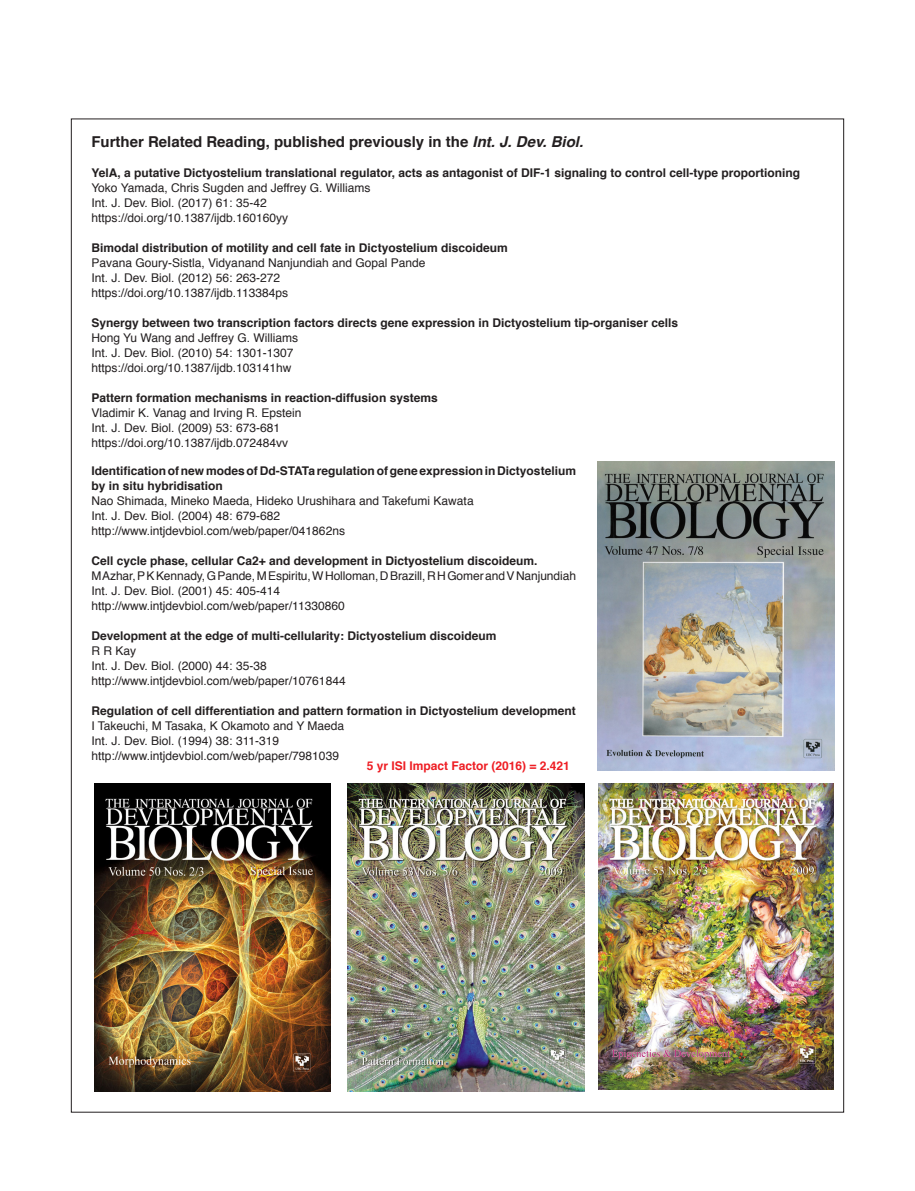
<style>
.page{position:relative;width:915px;height:1191px;background:#fff}
.page>*{position:absolute;margin:0;border:0;box-sizing:border-box;transform-origin:0 0}
._0-TitleSmall-2{font:700 15px "Helvetica";color:#231f20}
._0-RelatedArticles{font:12px "Helvetica";color:#231f20}
._0-RelatedArticles-2{font:700 12px/15px "Helvetica";color:#231f20}
._0-TitleSmall-2-2{font:700 12px "Helvetica";color:#ee1d23}
.s1{font-style:italic}
</style>
<div class="page">
<img style="left:597px;top:462px;width:237px;height:308px">
<img style="left:347px;top:783px;width:237px;height:308px">
<img style="left:598px;top:784px;width:235px;height:306px">
<img style="left:94px;top:783px;width:236px;height:308px">
<p class="_0-TitleSmall-2" style="left:91px;top:130px;width:493px">Further Related Reading, published previously in the <span class="s1">Int. J. Dev. Biol.</span></p>
<p class="_0-RelatedArticles-2" style="left:91px;top:165px;width:710px">YelA, a putative Dictyostelium translational regulator, acts as antagonist of DIF-1 signaling to control cell-type proportioning</p>
<p class="_0-RelatedArticles" style="left:91px;top:178px;width:281px">Yoko Yamada, Chris Sugden and Jeffrey G. Williams</p>
<p class="_0-RelatedArticles" style="left:91px;top:193px;width:177px">Int. J. Dev. Biol. (2017) 61: 35-42</p>
<p class="_0-RelatedArticles" style="left:91px;top:208px;width:198px">https://doi.org/10.1387/ijdb.160160yy</p>
<p class="_0-RelatedArticles-2" style="left:91px;top:240px;width:418px">Bimodal distribution of motility and cell fate in Dictyostelium discoideum</p>
<p class="_0-RelatedArticles" style="left:91px;top:253px;width:335px">Pavana Goury-Sistla, Vidyanand Nanjundiah and Gopal Pande</p>
<p class="_0-RelatedArticles" style="left:91px;top:268px;width:190px">Int. J. Dev. Biol. (2012) 56: 263-272</p>
<p class="_0-RelatedArticles" style="left:91px;top:283px;width:198px">https://doi.org/10.1387/ijdb.113384ps</p>
<p class="_0-RelatedArticles-2" style="left:91px;top:315px;width:588px">Synergy between two transcription factors directs gene expression in Dictyostelium tip-organiser cells</p>
<p class="_0-RelatedArticles" style="left:91px;top:328px;width:208px">Hong Yu Wang and Jeffrey G. Williams</p>
<p class="_0-RelatedArticles" style="left:91px;top:343px;width:203px">Int. J. Dev. Biol. (2010) 54: 1301-1307</p>
<p class="_0-RelatedArticles" style="left:91px;top:358px;width:202px">https://doi.org/10.1387/ijdb.103141hw</p>
<p class="_0-RelatedArticles-2" style="left:91px;top:390px;width:348px">Pattern formation mechanisms in reaction-diffusion systems</p>
<p class="_0-RelatedArticles" style="left:91px;top:403px;width:211px">Vladimir K. Vanag and Irving R. Epstein</p>
<p class="_0-RelatedArticles" style="left:91px;top:418px;width:190px">Int. J. Dev. Biol. (2009) 53: 673-681</p>
<p class="_0-RelatedArticles" style="left:91px;top:433px;width:198px">https://doi.org/10.1387/ijdb.072484vv</p>
<p class="_0-RelatedArticles-2" style="left:91px;top:464px;width:486px">Identification of new modes of Dd-STATa regulation of gene expression in Dictyostelium by in situ hybridisation</p>
<p class="_0-RelatedArticles" style="left:91px;top:492px;width:383px">Nao Shimada, Mineko Maeda, Hideko Urushihara and Takefumi Kawata</p>
<p class="_0-RelatedArticles" style="left:91px;top:507px;width:190px">Int. J. Dev. Biol. (2004) 48: 679-682</p>
<p class="_0-RelatedArticles" style="left:91px;top:522px;width:255px">http://www.intjdevbiol.com/web/paper/041862ns</p>
<p class="_0-RelatedArticles-2" style="left:91px;top:554px;width:447px">Cell cycle phase, cellular Ca2+ and development in Dictyostelium discoideum.</p>
<p class="_0-RelatedArticles" style="left:91px;top:567px;width:486px">M Azhar, P K Kennady, G Pande, M Espiritu, W Holloman, D Brazill, R H Gomer and V Nanjundiah</p>
<p class="_0-RelatedArticles" style="left:91px;top:582px;width:190px">Int. J. Dev. Biol. (2001) 45: 405-414</p>
<p class="_0-RelatedArticles" style="left:91px;top:597px;width:255px">http://www.intjdevbiol.com/web/paper/11330860</p>
<p class="_0-RelatedArticles-2" style="left:91px;top:629px;width:406px">Development at the edge of multi-cellularity: Dictyostelium discoideum</p>
<p class="_0-RelatedArticles" style="left:91px;top:642px;width:46px">R R Kay</p>
<p class="_0-RelatedArticles" style="left:91px;top:657px;width:177px">Int. J. Dev. Biol. (2000) 44: 35-38</p>
<p class="_0-RelatedArticles" style="left:91px;top:672px;width:256px">http://www.intjdevbiol.com/web/paper/10761844</p>
<p class="_0-RelatedArticles-2" style="left:91px;top:704px;width:486px">Regulation of cell differentiation and pattern formation in Dictyostelium development</p>
<p class="_0-RelatedArticles" style="left:91px;top:717px;width:254px">I Takeuchi, M Tasaka, K Okamoto and Y Maeda</p>
<p class="_0-RelatedArticles" style="left:91px;top:732px;width:189px">Int. J. Dev. Biol. (1994) 38: 311-319</p>
<p class="_0-RelatedArticles" style="left:91px;top:747px;width:249px">http://www.intjdevbiol.com/web/paper/7981039</p>
<p class="_0-TitleSmall-2-2" style="left:366px;top:756px;width:205px">5 yr ISI Impact Factor (2016) = 2.421</p>
</div>
